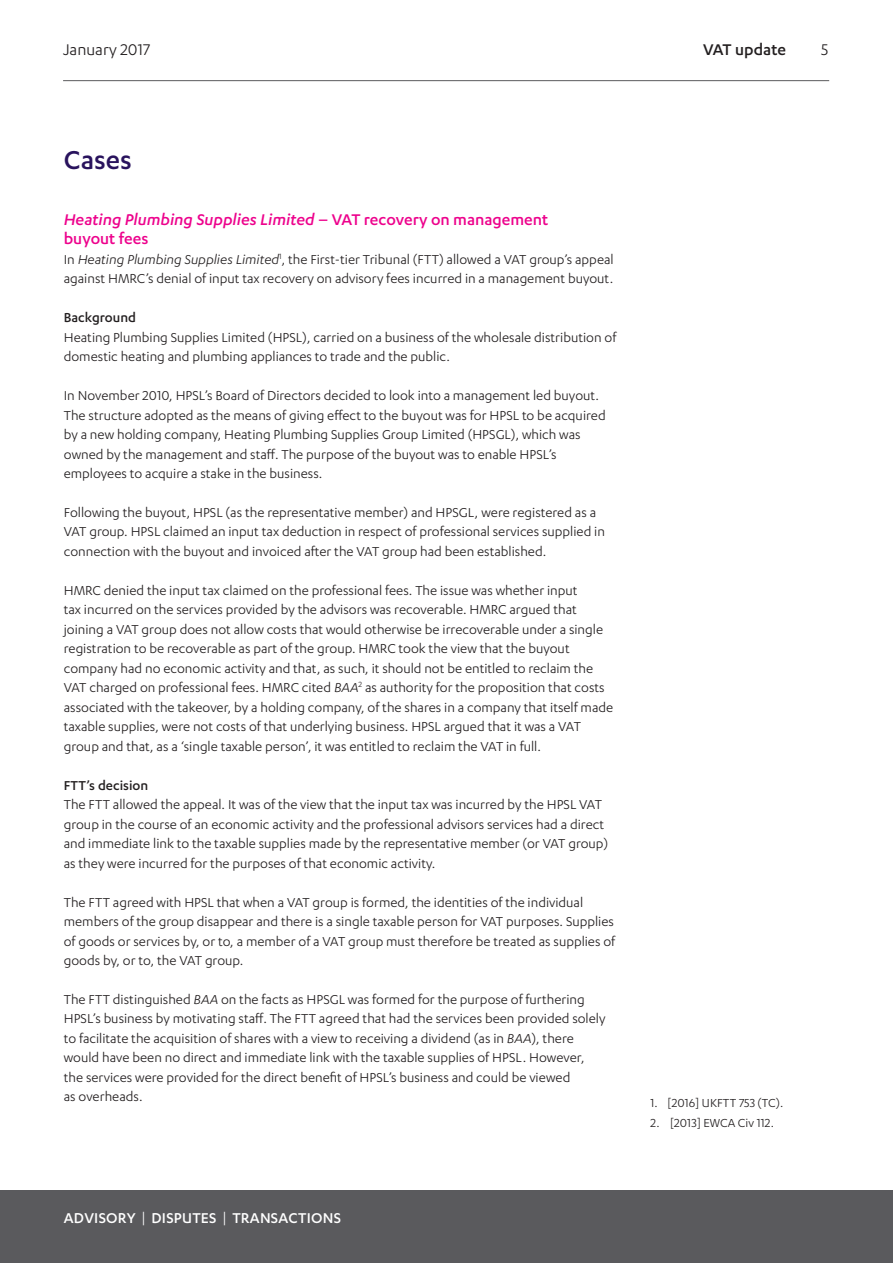
<style>
.page{position:relative;width:893px;height:1263px;background:#fff}
.page>*{position:absolute;margin:0;border:0;box-sizing:border-box;transform-origin:0 0}
.Heading_1{font:500 30px "Karbon";color:#29135d}
.Heading_2__pink{font:500 18px/19.5px "Karbon";color:#ed028c}
.t1{font:18px "Karbon";color:#231f20}
.t2{font:500 18px "Karbon";color:#231f20}
.t3{font:500 16.5px "Karbon";letter-spacing:.015em;color:#fff}
.Body{font:15px/19.5px "Karbon";color:#231f20}
.Heading_3{font:500 15px "Karbon";color:#231f20}
.t4{font:13.5px "Karbon";color:#231f20}
.s1{font-style:italic}
.s2{font-weight:400}
</style>
<div class="page">
<hr style="left:63px;top:80px;width:766px;height:1px;background:#5a5a5d">
<div style="left:0;top:1191px;width:893px;height:72px;background:#5a5a5d"></div>
<p class="t1" style="left:63px;top:39px;width:89px">January 2017</p>
<p class="t2" style="left:703px;top:39px;width:84px">VAT update</p>
<p class="t1" style="left:821px;top:39px;width:9px">5</p>
<p class="Heading_1" style="left:64px;top:143px;width:70px">Cases</p>
<p class="Heading_2__pink" style="left:64px;top:209px;width:486px"><span class="s1">Heating Plumbing Supplies Limited</span> – VAT recovery on management buyout fees</p>
<p class="Body" style="left:64px;top:249px;width:551px">In <span class="s1">Heating Plumbing Supplies Limited</span><sup>1</sup>, the First-tier Tribunal (FTT) allowed a VAT group’s appeal against HMRC’s denial of input tax recovery on advisory fees incurred in a management buyout.</p>
<p class="Heading_3" style="left:64px;top:309px;width:74px">Background</p>
<p class="Body" style="left:64px;top:327px;width:554px">Heating Plumbing Supplies Limited (HPSL), carried on a business of the wholesale distribution of domestic heating and plumbing appliances to trade and the public.</p>
<p class="Body" style="left:64px;top:385px;width:543px">In November 2010, HPSL’s Board of Directors decided to look into a management led buyout.<br>The structure adopted as the means of giving effect to the buyout was for HPSL to be acquired by a new holding company, Heating Plumbing Supplies Group Limited (HPSGL), which was owned by the management and staff. The purpose of the buyout was to enable HPSL’s employees to acquire a stake in the business.</p>
<p class="Body" style="left:64px;top:502px;width:543px">Following the buyout, HPSL (as the representative member) and HPSGL, were registered as a<br>VAT group. HPSL claimed an input tax deduction in respect of professional services supplied in connection with the buyout and invoiced after the VAT group had been established.</p>
<p class="Body" style="left:64px;top:580px;width:551px">HMRC denied the input tax claimed on the professional fees. The issue was whether input<br>tax incurred on the services provided by the advisors was recoverable. HMRC argued that joining a VAT group does not allow costs that would otherwise be irrecoverable under a single registration to be recoverable as part of the group. HMRC took the view that the buyout company had no economic activity and that, as such, it should not be entitled to reclaim the VAT charged on professional fees. HMRC cited <span class="s1">BAA</span><sup>2</sup> as authority for the proposition that costs associated with the takeover, by a holding company, of the shares in a company that itself made taxable supplies, were not costs of that underlying business. HPSL argued that it was a VAT group and that, as a ‘single taxable person’, it was entitled to reclaim the VAT in full.</p>
<p class="Heading_3" style="left:64px;top:777px;width:86px">FTT’s decision</p>
<p class="Body" style="left:64px;top:794px;width:546px">The FTT allowed the appeal. It was of the view that the input tax was incurred by the HPSL VAT group in the course of an economic activity and the professional advisors services had a direct and immediate link to the taxable supplies made by the representative member (or VAT group) as they were incurred for the purposes of that economic activity.</p>
<p class="Body" style="left:64px;top:892px;width:553px">The FTT agreed with HPSL that when a VAT group is formed, the identities of the individual members of the group disappear and there is a single taxable person for VAT purposes. Supplies of goods or services by, or to, a member of a VAT group must therefore be treated as supplies of goods by, or to, the VAT group.</p>
<p class="Body" style="left:64px;top:989px;width:543px">The FTT distinguished <span class="s1">BAA</span> on the facts as HPSGL was formed for the purpose of furthering HPSL’s business by motivating staff. The FTT agreed that had the services been provided solely to facilitate the acquisition of shares with a view to receiving a dividend (as in <span class="s1">BAA</span>), there would have been no direct and immediate link with the taxable supplies of HPSL. However, the services were provided for the direct benefit of HPSL’s business and could be viewed<br>as overheads.</p>
<p class="t3" style="left:64px;top:1208px;width:279px">ADVISORY <span class="s2">|</span> DISPUTES <span class="s2">|</span> TRANSACTIONS</p>
<p class="t4" style="left:651px;top:1096px;width:134px">1. [2016] UKFTT 753 (TC).</p>
<p class="t4" style="left:651px;top:1115px;width:125px">2. [2013] EWCA Civ 112.</p>
</div>
